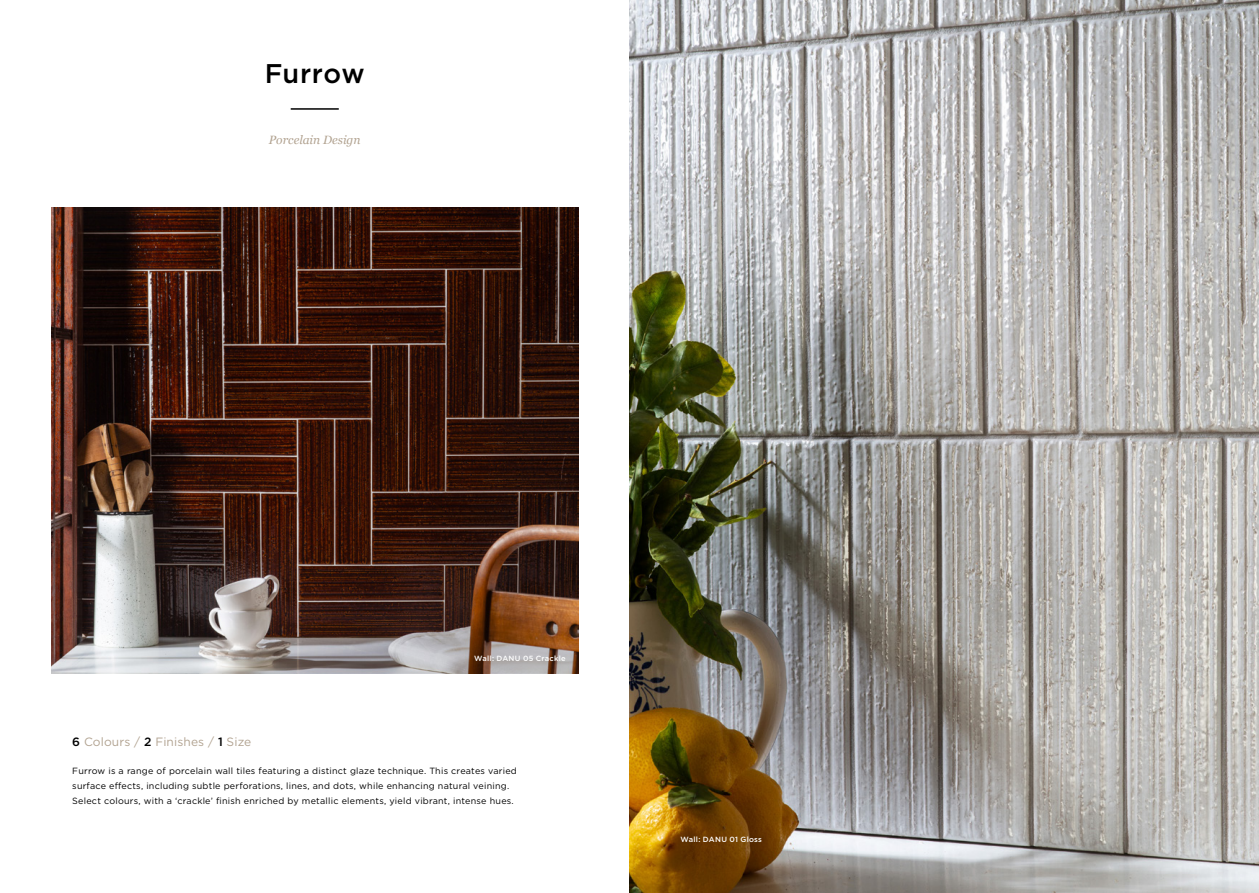
<style>
.page{position:relative;width:1259px;height:893px;background:#fff}
.page>*{position:absolute;margin:0;border:0;box-sizing:border-box;transform-origin:0 0}
.t1{font:500 27px "Gotham";letter-spacing:.02em;color:#000}
.t2{font:12px "Gotham";letter-spacing:.01em;color:#b2a391}
.hero_PF_serif_title{font:italic 12px "Georgia";color:#b2a391}
.hero_PF_serif_title-2{font:9px/15px "Gotham";letter-spacing:.025em;color:#000}
.t3{font:500 7.5px "Gotham";letter-spacing:.035em;color:#fff}
.s1{font-weight:500;color:#000}
</style>
<div class="page">
<hr style="left:291px;top:108px;width:48px;height:2px;background:#000">
<img style="left:629px;top:0;width:630px;height:893px">
<img style="left:51px;top:207px;width:527px;height:467px">
<p class="t1" style="left:265px;top:55px;width:101px">Furrow</p>
<p class="hero_PF_serif_title" style="left:269px;top:132px;width:93px">Porcelain Design</p>
<p class="t3" style="left:474px;top:654px;width:93px">Wall: DANU 05 Crackle</p>
<p class="t2" style="left:72px;top:734px;width:181px"><span class="s1">6</span> Colours / <span class="s1">2</span> Finishes / <span class="s1">1</span> Size</p>
<p class="hero_PF_serif_title-2" style="left:72px;top:763px;width:446px">Furrow is a range of porcelain wall tiles featuring a distinct glaze technique. This creates varied surface effects, including subtle perforations, lines, and dots, while enhancing natural veining.<br>Select colours, with a ‘crackle’ finish enriched by metallic elements, yield vibrant, intense hues.</p>
<p class="t3" style="left:680px;top:834px;width:83px">Wall: DANU 01 Gloss</p>
</div>
